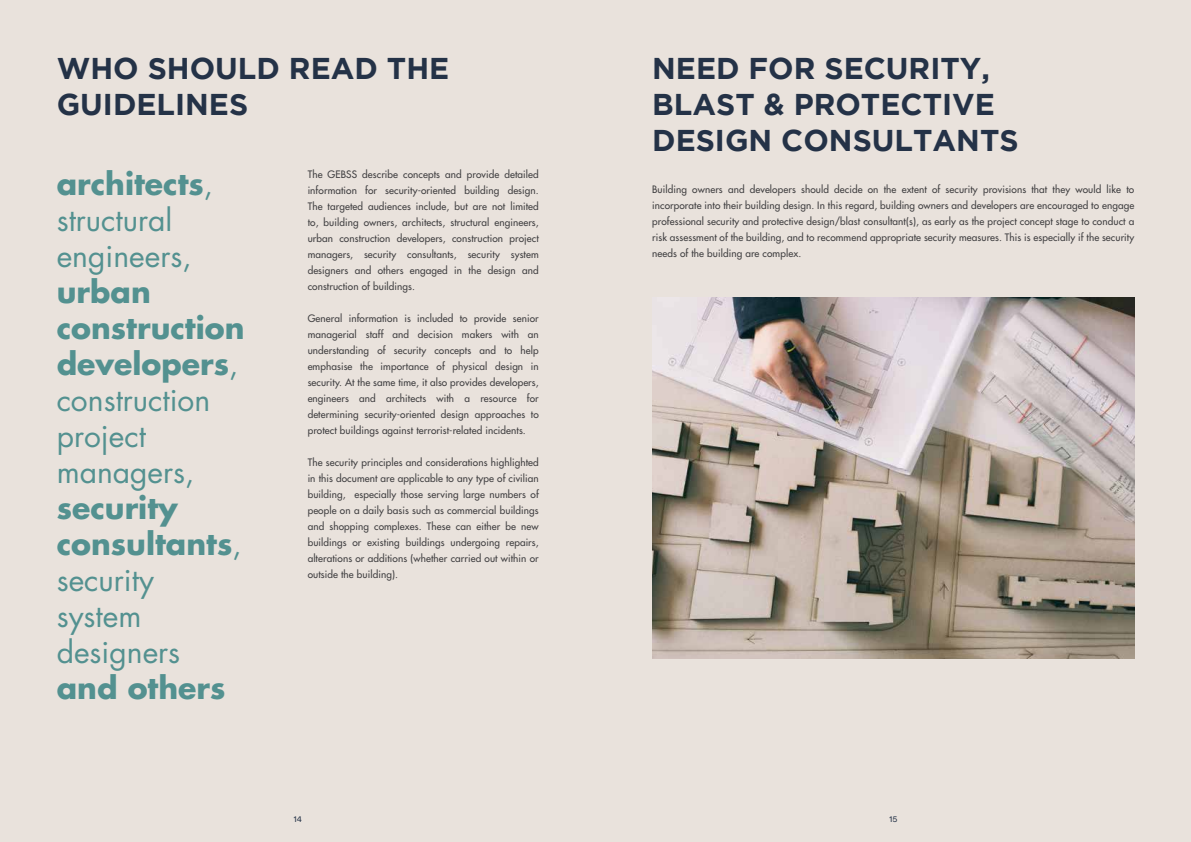
<style>
.page{position:relative;width:1191px;height:842px;background:#e9e2dc}
.page>*{position:absolute;margin:0;border:0;box-sizing:border-box;transform-origin:0 0}
.t1{font:30px/36px "Futura Std";color:#539190}
.t2{font:700 30px/36px "Gotham";color:#243247}
.t3{font:700 30px "Futura Std";color:#539190}
.t4{font:500 10px/16px "Futura Std";letter-spacing:.01em;color:#414042;text-align:justify}
.t5{font:10px "Novecentosanswide";color:#243247}
.s1{font-weight:700}
</style>
<div class="page">
<img style="left:652px;top:298px;width:482px;height:361px">
<h1 class="t2" style="left:57px;top:49px;width:394px">WHO SHOULD READ THE<br>GUIDELINES</h1>
<h1 class="t1" style="left:57px;top:166px;width:158px"><span class="s1">architects</span>, structural engineers,</h1>
<h1 class="t1" style="left:57px;top:274px;width:189px"><span class="s1">urban construction developers</span>, construction project managers,</h1>
<h1 class="t1" style="left:57px;top:490px;width:186px"><span class="s1">security consultants</span>, security system designers</h1>
<h1 class="t3" style="left:57px;top:668px;width:170px">and others</h1>
<p class="t4" style="left:308px;top:167px;width:233px">The GEBSS describe concepts and provide detailed information for security-oriented building design.<br>The targeted audiences include, but are not limited to, building owners, architects, structural engineers, urban construction developers, construction project managers, security consultants, security system designers and others engaged in the design and construction of buildings.</p>
<p class="t4" style="left:308px;top:311px;width:233px">General information is included to provide senior managerial staff and decision makers with an understanding of security concepts and to help emphasise the importance of physical design in security. At the same time, it also provides developers, engineers and architects with a resource for determining security-oriented design approaches to protect buildings against terrorist-related incidents.</p>
<p class="t4" style="left:308px;top:455px;width:233px">The security principles and considerations highlighted in this document are applicable to any type of civilian building, especially those serving large numbers of people on a daily basis such as commercial buildings and shopping complexes. These can either be new buildings or existing buildings undergoing repairs, alterations or additions (whether carried out within or outside the building).</p>
<h1 class="t2" style="left:652px;top:49px;width:368px">NEED FOR SECURITY,<br>BLAST &amp; PROTECTIVE<br>DESIGN CONSULTANTS</h1>
<p class="t4" style="left:652px;top:181px;width:483px">Building owners and developers should decide on the extent of security provisions that they would like to incorporate into their building design. In this regard, building owners and developers are encouraged to engage professional security and protective design/blast consultant(s), as early as the project concept stage to conduct a risk assessment of the building, and to recommend appropriate security measures. This is especially if the security needs of the building are complex.</p>
<p class="t5" style="left:293px;top:812px;width:10px">14</p>
<p class="t5" style="left:889px;top:812px;width:10px">15</p>
</div>
